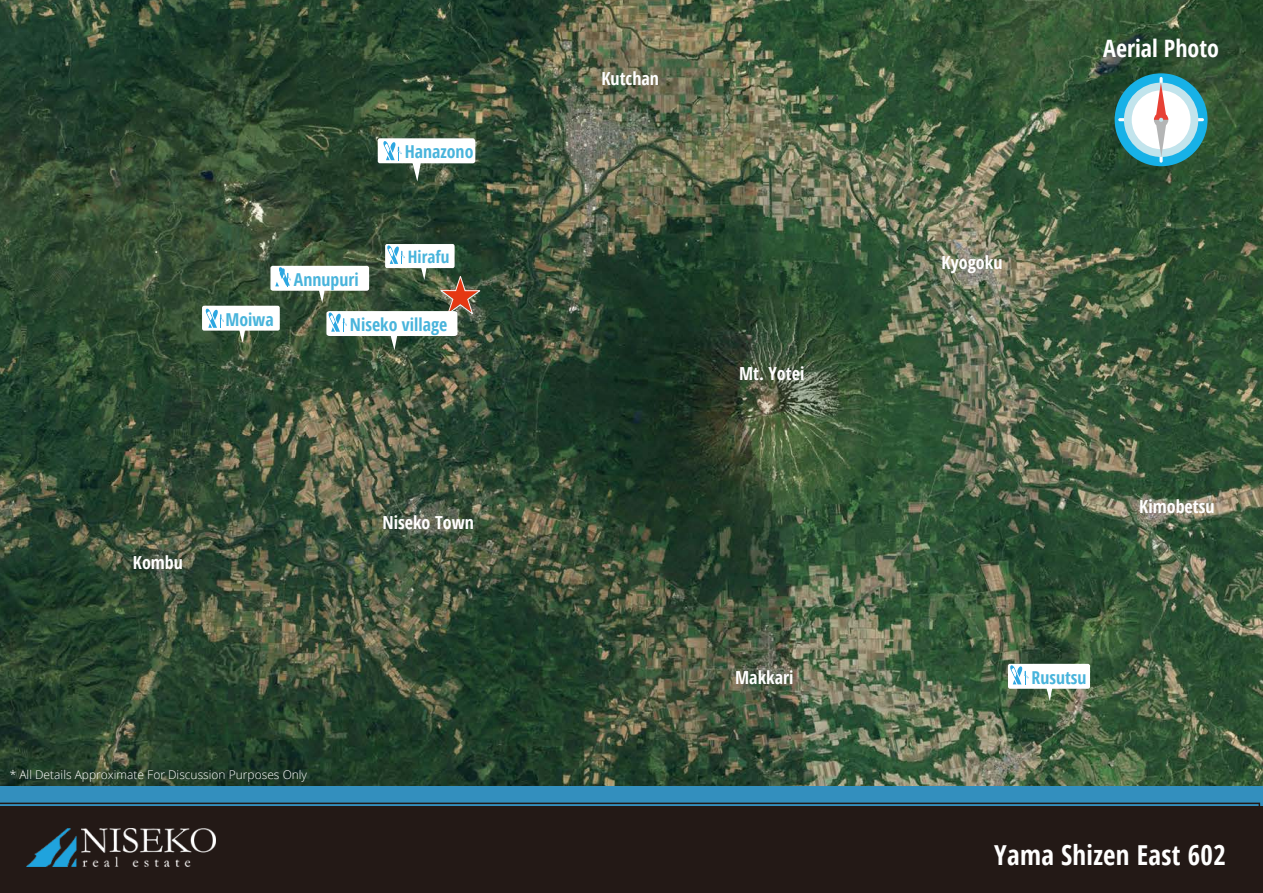
<style>
.page{position:relative;width:1263px;height:893px;background:#fff}
.page>*{position:absolute;margin:0;border:0;box-sizing:border-box;transform-origin:0 0}
.t1{font:41.7px "Koz Go Pr 6 N";color:#e53812}
.t2{font:700 condensed 27.6px "Open Sans";letter-spacing:.01em;color:#fff}
.t3{font:700 condensed 24px "Open Sans";color:#fff}
.t4{font:700 condensed 18px "Open Sans";color:#fff}
.t5{font:700 condensed 17.85px "Open Sans";color:#49b4db}
.t6{font:700 condensed 17.1px "Open Sans";color:#49b4db}
.t7{font:300 12px "Open Sans";color:#fff}
</style>
<div class="page">
<img style="left:0;top:0;width:1263px;height:787px">
<div style="left:0;top:787px;width:1263px;height:19px;background:#338fbe"></div>
<div style="left:0;top:803px;width:1260px;height:90px;background:#231916"></div>
<div style="left:1115px;top:73px;width:92px;height:93px;background:#17b1e7;border-radius:50%"></div>
<svg style="left:1118px;top:118px;width:6px;height:3px"></svg>
<svg style="left:1198px;top:118px;width:6px;height:3px"></svg>
<div style="left:1124px;top:83px;width:74px;height:74px;background:#c2e4ec;border-radius:50%"></div>
<div style="left:1132px;top:90px;width:58px;height:59px;background:#fff;border-radius:50%"></div>
<svg style="left:1154px;top:77px;width:14px;height:86px"></svg>
<div style="left:385px;top:244px;width:70px;height:24px;background:#fff;border-radius:2px"></div>
<div style="left:270px;top:266px;width:99px;height:25px;background:#fff;border-radius:2px"></div>
<svg style="left:316px;top:245px;width:164px;height:105px"></svg>
<svg style="left:275px;top:267px;width:16px;height:19px"></svg>
<div style="left:1008px;top:664px;width:82px;height:25px;background:#fff;border-radius:2px"></div>
<svg style="left:1044px;top:688px;width:10px;height:13px"></svg>
<svg style="left:1010px;top:665px;width:18px;height:19px"></svg>
<div style="left:202px;top:306px;width:78px;height:25px;background:#fff;border-radius:2px"></div>
<svg style="left:237px;top:330px;width:10px;height:13px"></svg>
<svg style="left:206px;top:309px;width:18px;height:19px"></svg>
<svg style="left:378px;top:138px;width:97px;height:44px"></svg>
<p class="t5" style="left:405px;top:139px;width:70px">Hanazono</p>
<p class="t5" style="left:225px;top:307px;width:50px">Moiwa</p>
<p class="t5" style="left:294px;top:267px;width:66px">Annupuri</p>
<p class="t6" style="left:408px;top:245px;width:43px">Hirafu</p>
<h1 class="t1" style="left:439px;top:271px;width:44px">★</h1>
<p class="t5" style="left:350px;top:312px;width:99px">Niseko village</p>
<p class="t4" style="left:133px;top:550px;width:52px">Kombu</p>
<p class="t4" style="left:382px;top:510px;width:93px">Niseko Town</p>
<p class="t7" style="left:10px;top:766px;width:299px">* All Details Approximate For Discussion Purposes Only</p>
<p class="t4" style="left:601px;top:66px;width:59px">Kutchan</p>
<p class="t4" style="left:739px;top:361px;width:67px">Mt. Yotei</p>
<p class="t4" style="left:735px;top:665px;width:60px">Makkari</p>
<p class="t4" style="left:941px;top:250px;width:62px">Kyogoku</p>
<h3 class="t3" style="left:1103px;top:31px;width:117px">Aerial Photo</h3>
<p class="t4" style="left:1139px;top:494px;width:77px">Kimobetsu</p>
<p class="t5" style="left:1031px;top:665px;width:57px">Rusutsu</p>
<h2 class="t2" style="left:994px;top:835px;width:233px">Yama Shizen East 602</h2>
</div>
